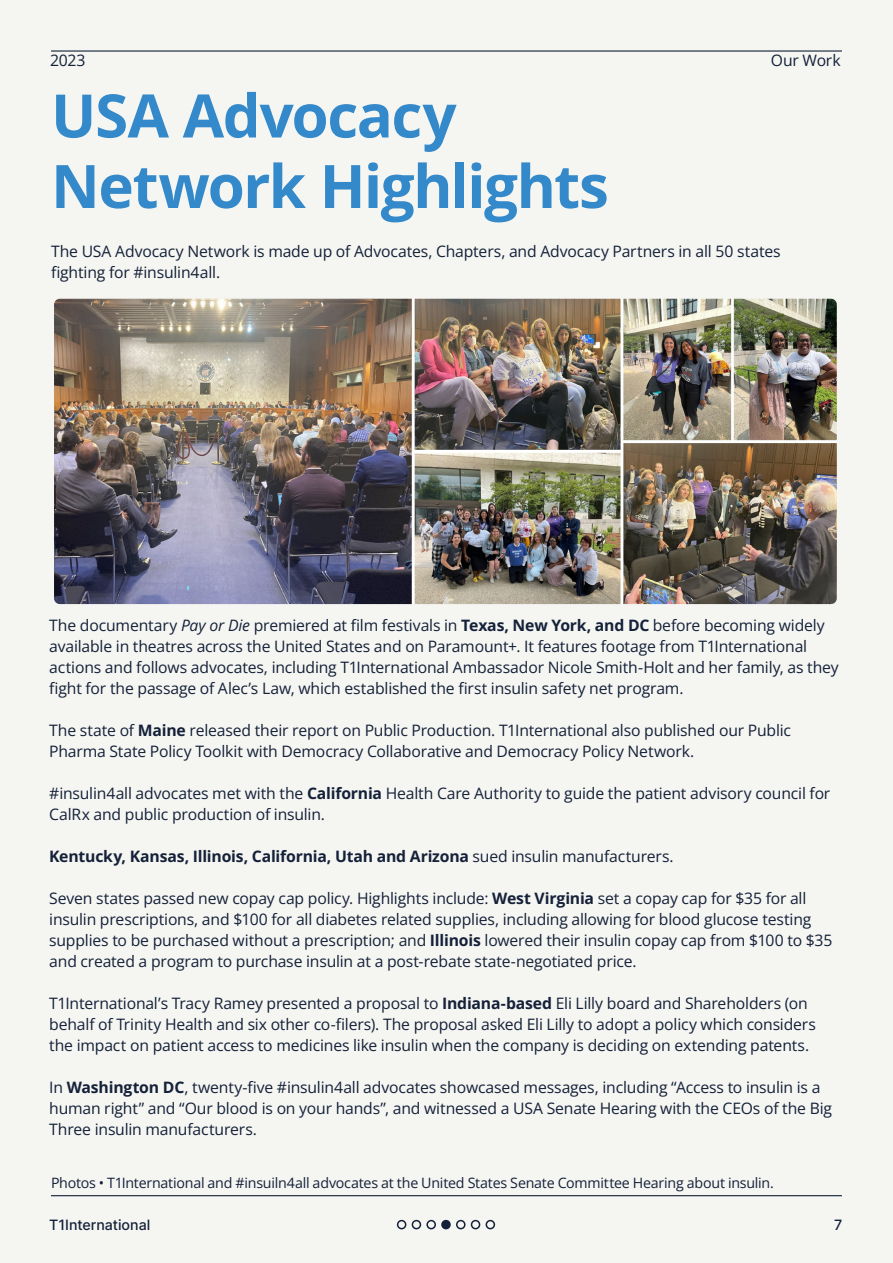
<style>
.page{position:relative;width:893px;height:1263px;background:#f5f5f2}
.page>*{position:absolute;margin:0;border:0;box-sizing:border-box;transform-origin:0 0}
.Body_10_5pt{font:700 60px/70.5px "Open Sans";letter-spacing:-.025em;color:#3389c9}
.Body_10_5pt-2{font:15.75px/21px "Open Sans";letter-spacing:-.01em;color:#142138}
.Body_10_5pt-3{font:700 15.75px "Open Sans";letter-spacing:-.015em;color:#142138}
.Notes{font:14.25px "Open Sans";letter-spacing:-.015em;color:#142138}
.t1{font:14.25px "Inter";color:#142138}
.s1{font-style:italic}
.s2{font-weight:700}
.s3{font-weight:400}
</style>
<div class="page">
<hr style="left:51px;top:1195px;width:791px;height:1px;background:#142138">
<img style="left:54px;top:299px;width:783px;height:305px">
<div style="left:486px;top:1220px;width:9px;height:9px;border:2px solid #142138;border-radius:50%"></div>
<div style="left:471px;top:1220px;width:9px;height:9px;border:2px solid #142138;border-radius:50%"></div>
<div style="left:412px;top:1220px;width:9px;height:9px;border:2px solid #142138;border-radius:50%"></div>
<div style="left:397px;top:1220px;width:9px;height:9px;border:2px solid #142138;border-radius:50%"></div>
<div style="left:441px;top:1220px;width:10px;height:9px;background:#142138;border-radius:50%"></div>
<div style="left:426px;top:1220px;width:10px;height:9px;border:2px solid #142138;border-radius:50%"></div>
<div style="left:456px;top:1220px;width:10px;height:9px;border:2px solid #142138;border-radius:50%"></div>
<hr style="left:51px;top:50px;width:791px;height:2px;background:#142138">
<p class="Body_10_5pt-2" style="left:50px;top:49px;width:37px">2023</p>
<p class="Body_10_5pt" style="left:51px;top:79px;width:559px">USA Advocacy<br>Network Highlights</p>
<p class="Body_10_5pt-2" style="left:771px;top:49px;width:71px">Our Work</p>
<p class="Body_10_5pt-2" style="left:51px;top:241px;width:731px">The USA Advocacy Network is made up of Advocates, Chapters, and Advocacy Partners in all 50 states fighting for #insulin4all.</p>
<p class="Body_10_5pt-2" style="left:49px;top:614px;width:791px">The documentary <span class="s1">Pay or Die</span> premiered at film festivals in <span class="s2">Texas, New York, and DC</span> before becoming widely available in theatres across the United States and on Paramount+. It features footage from T1International actions and follows advocates, including T1International Ambassador Nicole Smith-Holt and her family, as they fight for the passage of Alec’s Law, which established the first insulin safety net program.</p>
<p class="Body_10_5pt-2" style="left:49px;top:719px;width:743px">The state of <span class="s2">Maine</span> released their report on Public Production. T1International also published our Public<br>Pharma State Policy Toolkit with Democracy Collaborative and Democracy Policy Network.</p>
<p class="Body_10_5pt-2" style="left:49px;top:782px;width:783px">#insulin4all advocates met with the <span class="s2">California</span> Health Care Authority to guide the patient advisory council for<br>CalRx and public production of insulin.</p>
<p class="Body_10_5pt-3" style="left:49px;top:846px;width:626px">Kentucky, Kansas, Illinois, California, Utah and Arizona <span class="s3">sued insulin manufacturers.</span></p>
<p class="Body_10_5pt-2" style="left:49px;top:887px;width:785px">Seven states passed new copay cap policy. Highlights include: <span class="s2">West Virginia</span> set a copay cap for $35 for all insulin prescriptions, and $100 for all diabetes related supplies, including allowing for blood glucose testing supplies to be purchased without a prescription; and <span class="s2">Illinois</span> lowered their insulin copay cap from $100 to $35 and created a program to purchase insulin at a post-rebate state-negotiated price.</p>
<p class="Body_10_5pt-2" style="left:49px;top:992px;width:768px">T1International’s Tracy Ramey presented a proposal to <span class="s2">Indiana-based</span> Eli Lilly board and Shareholders (on behalf of Trinity Health and six other co-filers). The proposal asked Eli Lilly to adopt a policy which considers the impact on patient access to medicines like insulin when the company is deciding on extending patents.</p>
<p class="Body_10_5pt-2" style="left:49px;top:1076px;width:784px">In <span class="s2">Washington DC</span>, twenty-five #insulin4all advocates showcased messages, including “Access to insulin is a human right” and “Our blood is on your hands”, and witnessed a USA Senate Hearing with the CEOs of the Big<br>Three insulin manufacturers.</p>
<p class="Notes" style="left:51px;top:1173px;width:724px">Photos • T1International and #insuiln4all advocates at the United States Senate Committee Hearing about insulin.</p>
<p class="t1" style="left:49px;top:1214px;width:103px">T1International</p>
<p class="t1" style="left:834px;top:1214px;width:10px">7</p>
</div>
